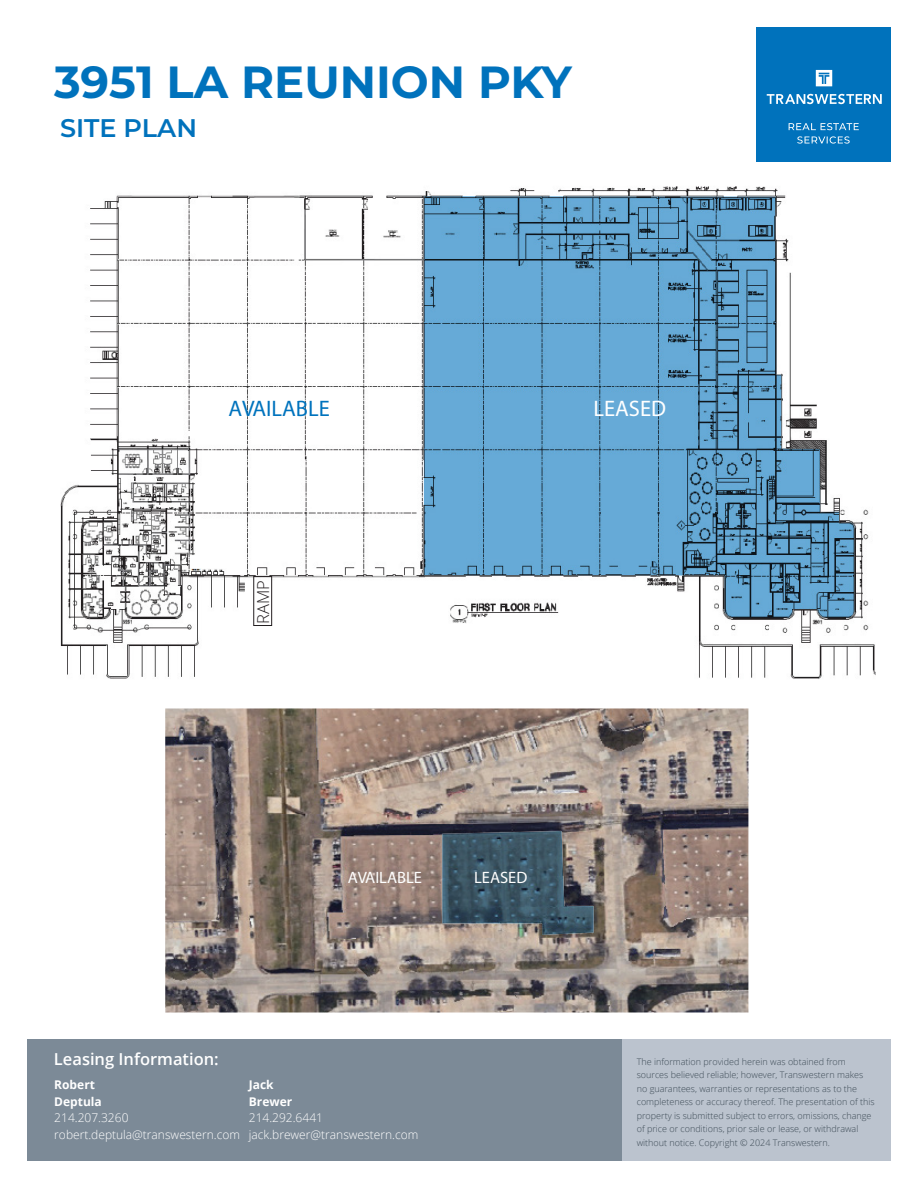
<style>
.page{position:relative;width:918px;height:1188px;background:#fff}
.page>*{position:absolute;margin:0;border:0;box-sizing:border-box;transform-origin:0 0}
.t1{font:700 45px "Montserrat";color:#0072bc}
.t2{font:600 25.5px "Montserrat";color:#0072bc}
.t3{font:22.5px "Myriad Pro";color:#0073bd}
.t4{font:22.5px "Myriad Pro";color:#fff}
.t5{font:600 16.5px "Open Sans";color:#fff}
.t6{font:16.5px "Myriad Pro";color:#fff}
.t7{font:300 16.5px "Open Sans";color:#241f21}
.t8{font:300 12px/16.5px "Open Sans";color:#fff}
.t9{font:700 12px/16.5px "Open Sans";color:#fff}
.t10{font:300 9px/13.5px "Open Sans";color:#3d4b56}
</style>
<div class="page">
<div style="left:756px;top:27px;width:135px;height:135px;background:#0072bc"></div>
<svg style="left:797px;top:136px;width:53px;height:8px"></svg>
<svg style="left:789px;top:123px;width:70px;height:7px"></svg>
<svg style="left:767px;top:94px;width:115px;height:10px"></svg>
<svg style="left:816px;top:70px;width:16px;height:16px"></svg>
<div style="left:27px;top:1040px;width:595px;height:121px;background:#7c8a97"></div>
<div style="left:623px;top:1040px;width:268px;height:121px;background:#bbc3ce"></div>
<img style="left:60px;top:186px;width:816px;height:493px">
<img style="left:165px;top:708px;width:583px;height:304px">
<div style="left:253px;top:576px;width:19px;height:50px;border:1px solid #241f21"></div>
<img style="left:424px;top:196px;width:431px;height:422px">
<img style="left:442px;top:831px;width:152px;height:104px">
<h1 class="t1" style="left:54px;top:49px;width:519px">3951 LA REUNION PKY</h1>
<h2 class="t2" style="left:60px;top:110px;width:139px">SITE PLAN</h2>
<h3 class="t3" style="left:228px;top:394px;width:103px">AVAILABLE</h3>
<h3 class="t4" style="left:593px;top:394px;width:74px">LEASED</h3>
<h3 class="t7" style="left:252px;top:624px;width:45px;rotate:-90deg">RAMP</h3>
<h3 class="t6" style="left:348px;top:867px;width:76px">AVAILABLE</h3>
<h3 class="t6" style="left:474px;top:867px;width:55px">LEASED</h3>
<h3 class="t5" style="left:54px;top:1047px;width:166px">Leasing Information:</h3>
<p class="t10" style="left:637px;top:1055px;width:239px">The information provided herein was obtained from sources believed reliable; however, Transwestern makes no guarantees, warranties or representations as to the completeness or accuracy thereof. The presentation of this property is submitted subject to errors, omissions, change of price or conditions, prior sale or lease, or withdrawal without notice. Copyright © 2024 Transwestern.</p>
<h3 class="t9" style="left:54px;top:1076px;width:49px">Robert<br>Deptula</h3>
<h3 class="t8" style="left:54px;top:1109px;width:187px">214.207.3260 robert.deptula@transwestern.com</h3>
<h3 class="t9" style="left:249px;top:1076px;width:45px">Jack<br>Brewer</h3>
<h3 class="t8" style="left:249px;top:1109px;width:171px">214.292.6441 jack.brewer@transwestern.com</h3>
</div>
